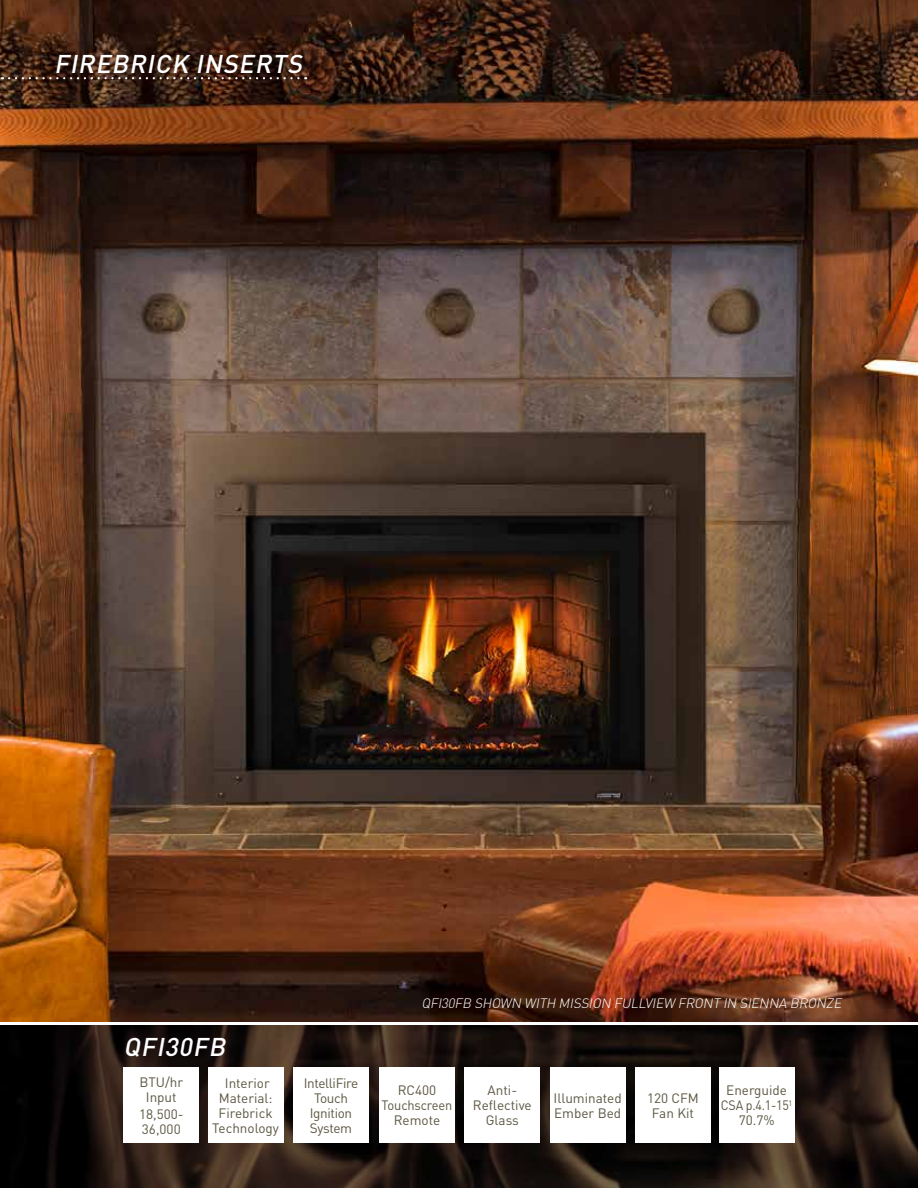
<style>
.page{position:relative;width:918px;height:1188px;background:#fff}
.page>*{position:absolute;margin:0;border:0;box-sizing:border-box;transform-origin:0 0}
.t1{font:italic 500 25.35px "DIN Pro";color:#fff}
.t2{font:13.5px/15px "DIN Pro";color:#5c5641;text-align:center}
.t3{font:italic 300 13.5px "DIN Pro";color:#fff}
.t4{font:13.5px/15px "DIN Pro";letter-spacing:-.025em;color:#5c5641;text-align:center}
</style>
<div class="page">
<img style="left:0;top:0;width:918px;height:1022px">
<svg style="left:0;top:1026px;width:918px;height:162px;background:#1f1510"></svg>
<svg style="left:2px;top:77px;width:296px;height:2px"></svg>
<div style="left:719px;top:1067px;width:75px;height:76px;background:#fff"></div>
<div style="left:293px;top:1067px;width:76px;height:76px;background:#fff"></div>
<div style="left:379px;top:1067px;width:76px;height:76px;background:#fff"></div>
<div style="left:465px;top:1067px;width:75px;height:76px;background:#fff"></div>
<div style="left:124px;top:1067px;width:75px;height:76px;background:#fff"></div>
<div style="left:550px;top:1067px;width:75px;height:76px;background:#fff"></div>
<div style="left:635px;top:1067px;width:76px;height:76px;background:#fff"></div>
<div style="left:208px;top:1067px;width:75px;height:76px;background:#fff"></div>
<h1 class="t1" style="left:54px;top:47px;width:255px">FIREBRICK INSERTS</h1>
<h1 class="t1" style="left:124px;top:1029px;width:109px">QFI30FB</h1>
<p class="t3" style="left:421px;top:994px;width:425px">QFI30FB SHOWN WITH MISSION FULLVIEW FRONT IN SIENNA BRONZE</p>
<p class="t2" style="left:139px;top:1074px;width:45px">BTU/hr<br>Input</p>
<p class="t2" style="left:139px;top:1106px;width:46px;text-align:left">18,500-<br>36,000</p>
<p class="t2" style="left:212px;top:1075px;width:68px">Interior<br>Material:<br>Firebrick<br>Technology</p>
<p class="t4" style="left:304px;top:1075px;width:56px">IntelliFire<br>Touch<br>Ignition<br>System</p>
<p class="t2" style="left:382px;top:1082px;width:72px">RC400<br>Touchscreen<br>Remote</p>
<p class="t2" style="left:473px;top:1082px;width:60px">Anti-<br>Reflective<br>Glass</p>
<p class="t2" style="left:554px;top:1090px;width:70px;text-align:left">Illuminated<br>Ember Bed</p>
<p class="t2" style="left:647px;top:1090px;width:53px">120 CFM<br>Fan Kit</p>
<p class="t2" style="left:721px;top:1082px;width:73px">Energuide<br>CSA p.4.1-15<sup>1<br></sup>70.7%</p>
</div>
